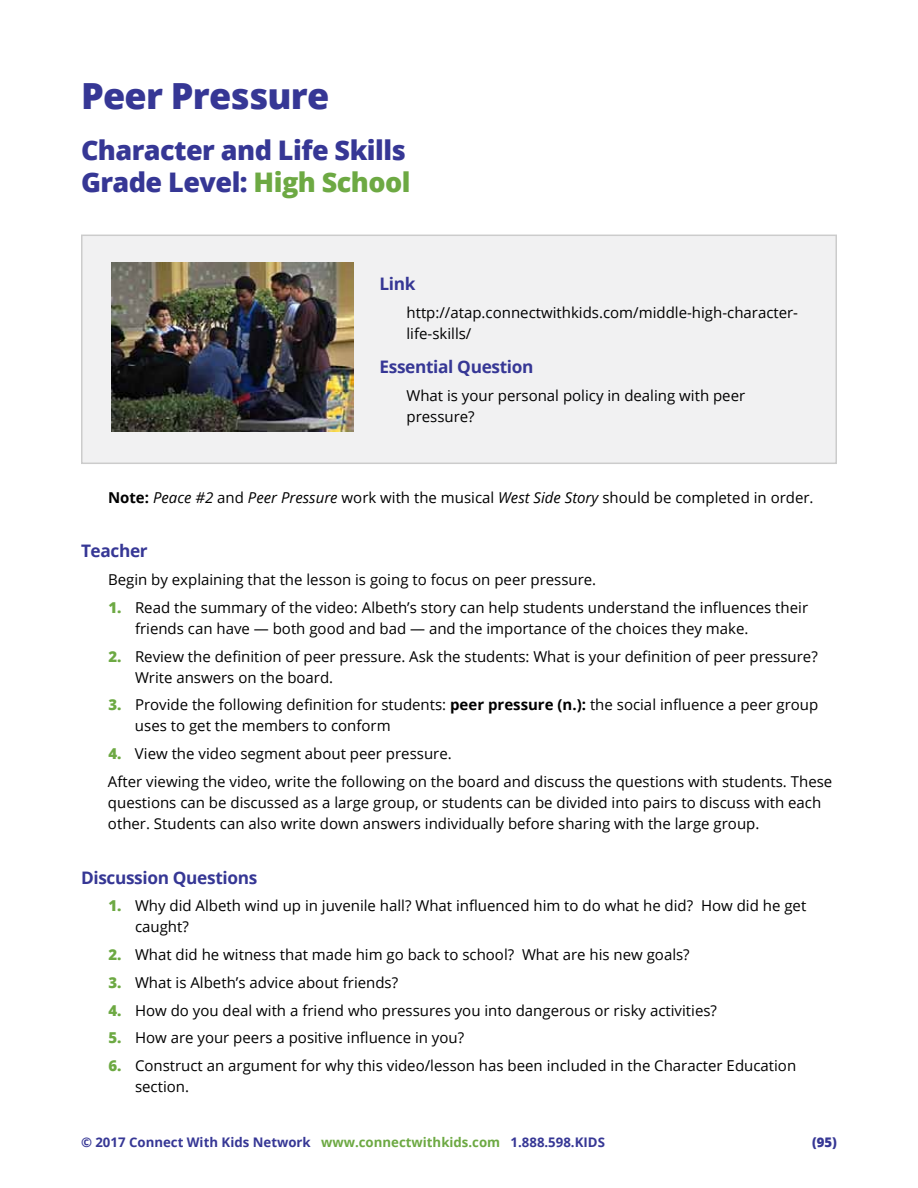
<style>
.page{position:relative;width:918px;height:1188px;background:#fff}
.page>*{position:absolute;margin:0;border:0;box-sizing:border-box;transform-origin:0 0}
.t1{font:800 36px "Open Sans";letter-spacing:-.02em;color:#363795}
.t2{font:800 27px/31.5px "Open Sans";letter-spacing:-.02em;color:#363795}
.t3{font:700 17.25px "Open Sans";letter-spacing:-.02em;color:#363795}
.t4{font:15px/21px "Open Sans";color:#000}
.t5{font:700 13.2px "Open Sans";color:#363795}
.t6{font:800 13.2px "Open Sans";color:#363795}
.s1{color:#6da943}
.s2{font-weight:700}
.s3{font-style:italic}
.s4{font-weight:800;color:#6da943}
</style>
<div class="page">
<div style="left:82px;top:235px;width:754px;height:228px;background:#f1f1f2"></div>
<div style="left:81px;top:235px;width:756px;height:229px;border:2px solid #ccc"></div>
<img style="left:111px;top:263px;width:243px;height:168px">
<h1 class="t1" style="left:81px;top:68px;width:250px">Peer Pressure</h1>
<h2 class="t2" style="left:81px;top:133px;width:331px">Character and Life Skills<br>Grade Level: <span class="s1">High School</span></h2>
<p class="t3" style="left:380px;top:272px;width:38px">Link</p>
<p class="t4" style="left:406px;top:302px;width:393px">http://atap.connectwithkids.com/middle-high-character&shy;life-skills/</p>
<p class="t3" style="left:380px;top:354px;width:155px">Essential Question</p>
<p class="t4" style="left:406px;top:384px;width:340px">What is your personal policy in dealing with peer pressure?</p>
<p class="t4" style="left:108px;top:486px;width:707px"><span class="s2">Note:</span> <span class="s3">Peace #2</span> and <span class="s3">Peer Pressure</span> work with the musical <span class="s3">West Side Story</span> should be completed in order.</p>
<p class="t3" style="left:81px;top:539px;width:68px">Teacher</p>
<p class="t4" style="left:108px;top:569px;width:490px">Begin by explaining that the lesson is going to focus on peer pressure.</p>
<p class="t4" style="left:135px;top:596px;width:675px;text-indent:-27px"><span class="s4">1.</span> Read the summary of the video: Albeth’s story can help students understand the influences their friends can have — both good and bad — and the importance of the choices they make.</p>
<p class="t4" style="left:135px;top:645px;width:684px;text-indent:-27px"><span class="s4">2.</span> Review the definition of peer pressure. Ask the students: What is your definition of peer pressure?<br>Write answers on the board.</p>
<p class="t4" style="left:135px;top:694px;width:685px;text-indent:-27px"><span class="s4">3.</span> Provide the following definition for students: <span class="s2">peer pressure (n.):</span> the social influence a peer group uses to get the members to conform</p>
<p class="t4" style="left:108px;top:739px;width:726px;line-height:27.8px"><span class="s4">4.</span> View the video segment about peer pressure.<br>After viewing the video, write the following on the board and discuss the questions with students. These</p>
<p class="t4" style="left:108px;top:791px;width:715px">questions can be discussed as a large group, or students can be divided into pairs to discuss with each other. Students can also write down answers individually before sharing with the large group.</p>
<p class="t3" style="left:81px;top:865px;width:178px">Discussion Questions</p>
<p class="t4" style="left:135px;top:895px;width:673px;text-indent:-27px"><span class="s4">1.</span> Why did Albeth wind up in juvenile hall? What influenced him to do what he did? How did he get caught?</p>
<p class="t4" style="left:108px;top:944px;width:583px"><span class="s4">2.</span> What did he witness that made him go back to school? What are his new goals?</p>
<p class="t4" style="left:108px;top:971px;width:291px"><span class="s4">3.</span> What is Albeth’s advice about friends?</p>
<p class="t4" style="left:108px;top:999px;width:610px"><span class="s4">4.</span> How do you deal with a friend who pressures you into dangerous or risky activities?</p>
<p class="t4" style="left:108px;top:1027px;width:357px"><span class="s4">5.</span> How are your peers a positive influence in you?</p>
<p class="t4" style="left:135px;top:1055px;width:663px;text-indent:-27px"><span class="s4">6.</span> Construct an argument for why this video/lesson has been included in the Character Education section.</p>
<p class="t5" style="left:81px;top:1133px;width:525px">© 2017 Connect With Kids Network <span class="s1">www.connectwithkids.com</span> 1.888.598.KIDS</p>
<p class="t6" style="left:812px;top:1133px;width:26px">(95)</p>
</div>
